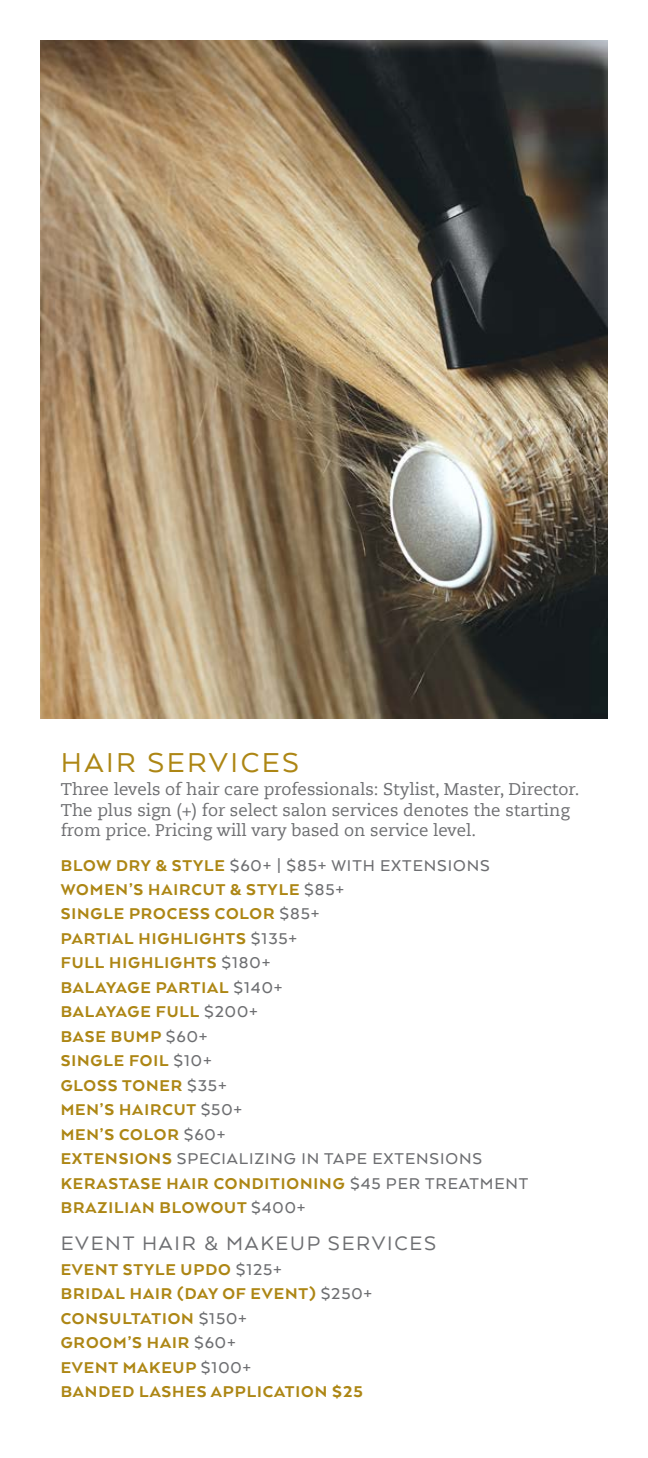
<style>
.page{position:relative;width:648px;height:1458px;background:#fff}
.page>*{position:absolute;margin:0;border:0;box-sizing:border-box;transform-origin:0 0}
.t1{font:31.5px "Arquitecta";letter-spacing:.08em;color:#ad8614}
.t2{font:22.5px "Arquitecta";letter-spacing:.08em;color:#6d6e71}
.t3{font:800 18px/24.5px "Arquitecta";letter-spacing:.05em;color:#ad8614}
.t4{font:16.88px/20.2px "Caecilia Com 55 Roman";color:#6d6e71}
.s1{font-weight:500;color:#6d6e71}
</style>
<div class="page">
<img style="left:40px;top:40px;width:568px;height:679px">
<h3 class="t1" style="left:61px;top:743px;width:240px">HAIR SERVICES</h3>
<p class="t4" style="left:61px;top:779px;width:520px">Three levels of hair care professionals: Stylist, Master, Director.</p>
<p class="t4" style="left:61px;top:799px;width:511px">The plus sign (+) for select salon services denotes the starting from price. Pricing will vary based on service level.</p>
<p class="t3" style="left:61px;top:852px;width:469px">BLOW DRY &amp; STYLE <span class="s1">$60+ | $85+ WITH EXTENSIONS<br></span>WOMEN’S HAIRCUT &amp; STYLE <span class="s1">$85+<br></span>SINGLE PROCESS COLOR <span class="s1">$85+<br></span>PARTIAL HIGHLIGHTS <span class="s1">$135+<br></span>FULL HIGHLIGHTS <span class="s1">$180+<br></span>BALAYAGE PARTIAL <span class="s1">$140+<br></span>BALAYAGE FULL <span class="s1">$200+<br></span>BASE BUMP <span class="s1">$60+<br></span>SINGLE FOIL <span class="s1">$10+<br></span>GLOSS TONER <span class="s1">$35+<br></span>MEN’S HAIRCUT <span class="s1">$50+<br></span>MEN’S COLOR <span class="s1">$60+<br></span>EXTENSIONS <span class="s1">SPECIALIZING IN TAPE EXTENSIONS<br></span>KERASTASE HAIR CONDITIONING <span class="s1">$45 PER TREATMENT<br></span>BRAZILIAN BLOWOUT <span class="s1">$400+</span></p>
<p class="t2" style="left:61px;top:1230px;width:377px">EVENT HAIR &amp; MAKEUP SERVICES</p>
<p class="t3" style="left:61px;top:1257px;width:313px">EVENT STYLE UPDO <span class="s1">$125+<br></span>BRIDAL HAIR (DAY OF EVENT) <span class="s1">$250+<br></span>CONSULTATION <span class="s1">$150+<br></span>GROOM’S HAIR <span class="s1">$60+<br></span>EVENT MAKEUP <span class="s1">$100+<br></span>BANDED LASHES APPLICATION $25</p>
</div>
